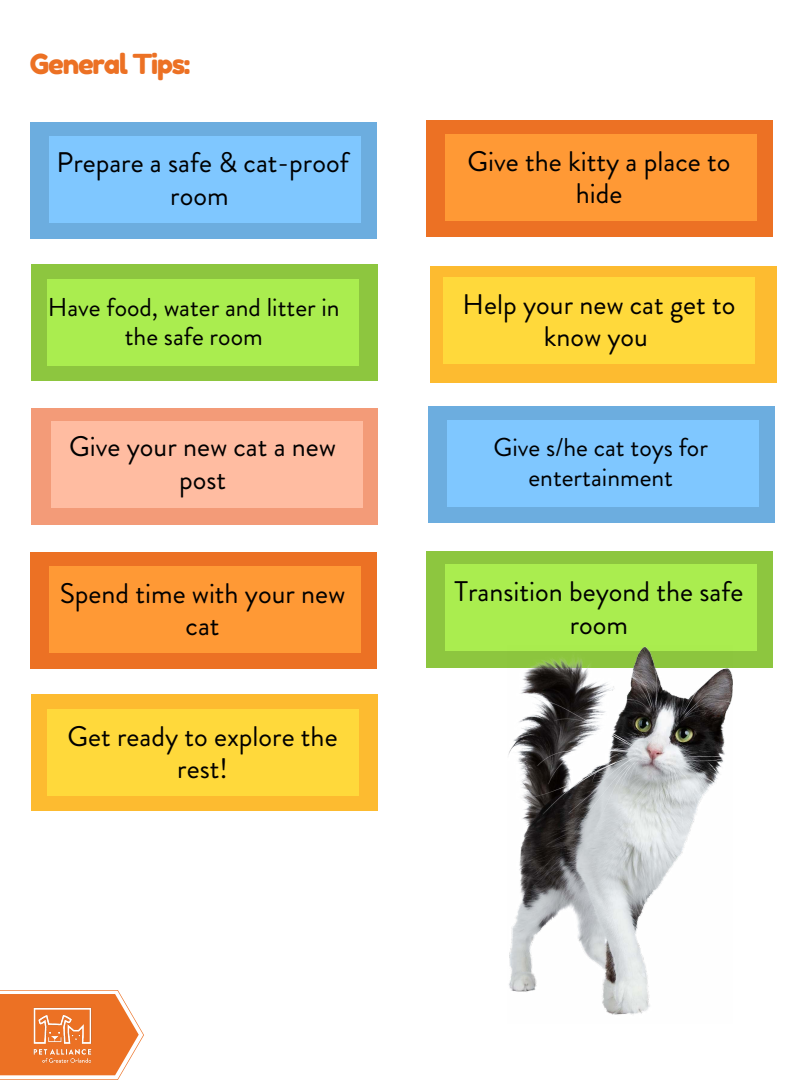
<style>
.page{position:relative;width:810px;height:1080px;background:#fff}
.page>*{position:absolute;margin:0;border:0;box-sizing:border-box;transform-origin:0 0}
.t1{font:28.31px/32.5px "Brandon Grotesque";color:#000;text-align:center}
.t2{font:27.5px "Fredoka One";letter-spacing:-.045em;color:#ec7124}
.t3{font:25.81px/29.6px "Brandon Grotesque";color:#000;text-align:center}
</style>
<div class="page">
<div style="left:30px;top:122px;width:346px;height:117px;background:#6caddf"></div>
<div style="left:49px;top:136px;width:312px;height:86px;background:#7fc7ff"></div>
<div style="left:32px;top:264px;width:346px;height:117px;background:#8dc63f"></div>
<div style="left:47px;top:279px;width:312px;height:86px;background:#aaed4f"></div>
<div style="left:32px;top:408px;width:346px;height:116px;background:#f39b78"></div>
<div style="left:51px;top:422px;width:312px;height:86px;background:#ffbca1"></div>
<div style="left:30px;top:552px;width:346px;height:117px;background:#ec7124"></div>
<div style="left:49px;top:566px;width:312px;height:87px;background:#ff9935"></div>
<div style="left:32px;top:694px;width:346px;height:117px;background:#fdbb30"></div>
<div style="left:47px;top:709px;width:312px;height:87px;background:#ffd93b"></div>
<div style="left:426px;top:120px;width:347px;height:117px;background:#ec7124"></div>
<div style="left:445px;top:134px;width:312px;height:87px;background:#ff9935"></div>
<div style="left:430px;top:266px;width:346px;height:117px;background:#fdbb30"></div>
<div style="left:444px;top:277px;width:311px;height:87px;background:#ffd93b"></div>
<div style="left:428px;top:406px;width:346px;height:117px;background:#6caddf"></div>
<div style="left:447px;top:420px;width:312px;height:86px;background:#7fc7ff"></div>
<div style="left:426px;top:551px;width:347px;height:116px;background:#8dc63f"></div>
<div style="left:445px;top:565px;width:312px;height:86px;background:#aaed4f"></div>
<img style="left:507px;top:646px;width:225px;height:369px">
<svg style="left:0;top:990px;width:144px;height:90px"></svg>
<img style="left:29px;top:1007px;width:67px;height:56px">
<p class="t2" style="left:30px;top:48px;width:162px">General Tips:</p>
<p class="t1" style="left:56px;top:147px;width:294px">Prepare a safe &amp; cat-proof room</p>
<p class="t3" style="left:48px;top:293px;width:293px">Have food, water and litter in the safe room</p>
<p class="t1" style="left:69px;top:431px;width:268px">Give your new cat a new post</p>
<p class="t1" style="left:60px;top:577px;width:287px">Spend time with your new cat</p>
<p class="t1" style="left:68px;top:720px;width:272px">Get ready to explore the rest!</p>
<p class="t1" style="left:468px;top:145px;width:264px">Give the kitty a place to hide</p>
<p class="t1" style="left:463px;top:288px;width:274px">Help your new cat get to know you</p>
<p class="t3" style="left:494px;top:433px;width:216px">Give s/he cat toys for entertainment</p>
<p class="t1" style="left:455px;top:576px;width:290px">Transition beyond the safe room</p>
</div>
